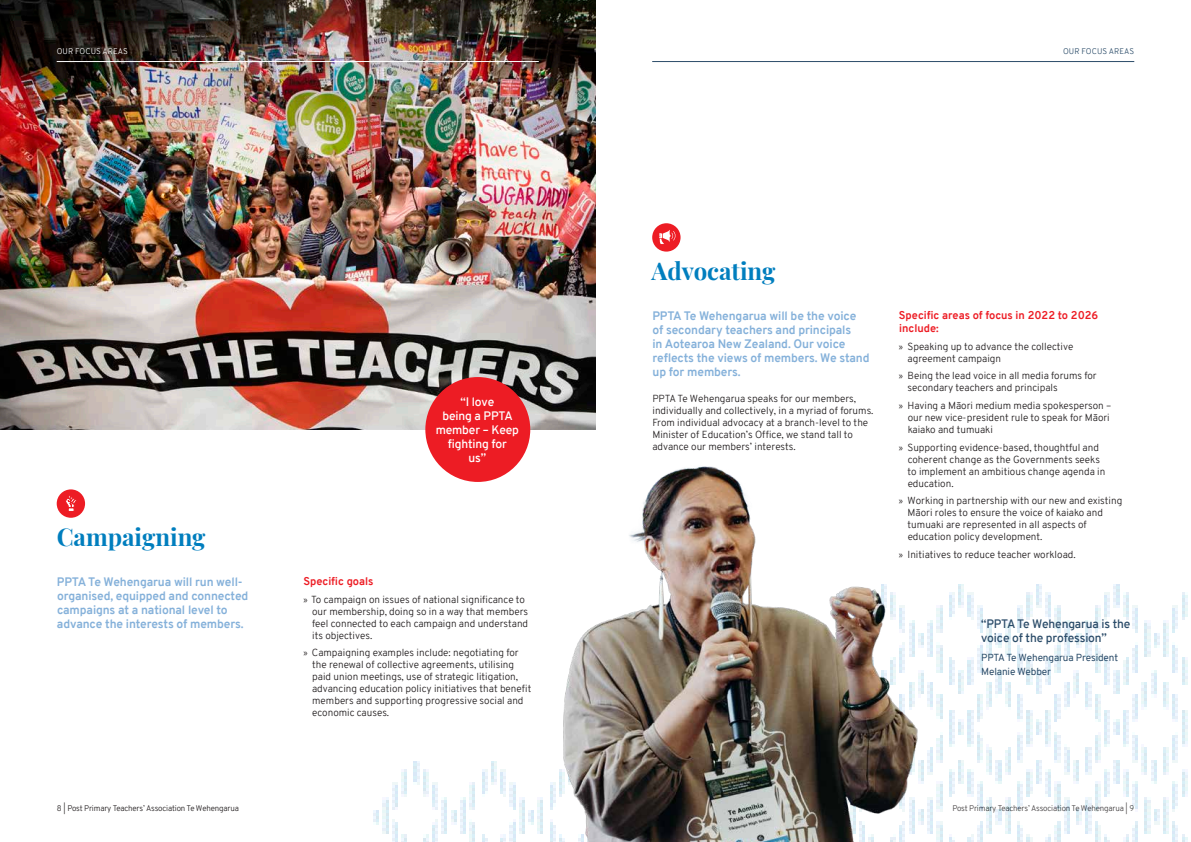
<style>
.page{position:relative;width:1191px;height:842px;background:#fff}
.page>*{position:absolute;margin:0;border:0;box-sizing:border-box;transform-origin:0 0}
.t1{font:700 24px "Playfair Display";color:#007ebe}
.t2{font:700 12px/14px "Overpass";letter-spacing:-.01em;color:#85b1da}
.t3{font:600 12px/14px "Overpass";letter-spacing:-.01em;color:#2b4c69}
.t4{font:600 12px/14px "Overpass";letter-spacing:-.01em;color:#fff;text-align:center}
.t5{font:700 11px/13px "Overpass";color:#ed1c24}
.t6{font:300 10px/12px "Overpass";color:#231f20}
.t7{font:10px/14px "Overpass";letter-spacing:-.01em;color:#2b4c69}
.t8{font:300 8px "Overpass";letter-spacing:-.02em;color:#231f20}
.t9{font:300 8px "Overpass";letter-spacing:.01em;color:#fff}
.t10{font:300 8px "Overpass";letter-spacing:.01em;color:#2b4c69}
.s1{font-family:"Myriad Pro";font-weight:400}
</style>
<div class="page">
<img style="left:373px;top:762px;width:170px;height:80px">
<img style="left:927px;top:584px;width:261px;height:258px">
<img style="left:550px;top:466px;width:374px;height:376px">
<hr style="left:652px;top:61px;width:482px;height:1px;background:#2b4c69">
<div style="left:57px;top:489px;width:28px;height:29px;background:#ed1c24;border-radius:50%"></div>
<svg style="left:66px;top:495px;width:11px;height:16px"></svg>
<div style="left:652px;top:223px;width:28px;height:29px;background:#ed1c24;border-radius:50%"></div>
<svg style="left:659px;top:230px;width:17px;height:14px"></svg>
<img style="left:0;top:0;width:595px;height:429px">
<hr style="left:57px;top:61px;width:482px;height:1px;background:#fff">
<div style="left:425px;top:377px;width:105px;height:105px;background:#ed1c24;border-radius:50%"></div>
<p class="t9" style="left:57px;top:45px;width:73px">OUR FOCUS AREAS</p>
<p class="t4" style="left:436px;top:395px;width:85px">“I love<br>being a PPTA member – Keep fighting for<br>us”</p>
<h1 class="t1" style="left:57px;top:518px;width:150px">Campaigning</h1>
<p class="t2" style="left:57px;top:575px;width:193px">PPTA Te Wehengarua will run well&shy;organised, equipped and connected campaigns at a national level to advance the interests of members.</p>
<p class="t5" style="left:303px;top:575px;width:72px">Specific goals</p>
<p class="t6" style="left:312px;top:593px;width:217px;text-indent:-9px"><span class="s1">»</span> To campaign on issues of national significance to our membership, doing so in a way that members feel connected to each campaign and understand its objectives.</p>
<p class="t6" style="left:312px;top:647px;width:221px;text-indent:-9px"><span class="s1">»</span> Campaigning examples include: negotiating for the renewal of collective agreements, utilising paid union meetings, use of strategic litigation, advancing education policy initiatives that benefit members and supporting progressive social and economic causes.</p>
<p class="t10" style="left:1063px;top:45px;width:73px">OUR FOCUS AREAS</p>
<h1 class="t1" style="left:651px;top:252px;width:125px">Advocating</h1>
<p class="t2" style="left:652px;top:309px;width:219px">PPTA Te Wehengarua will be the voice of secondary teachers and principals<br>in Aotearoa New Zealand. Our voice reflects the views of members. We stand up for members.</p>
<p class="t6" style="left:652px;top:393px;width:223px">PPTA Te Wehengarua speaks for our members, individually and collectively, in a myriad of forums.<br>From individual advocacy at a branch-level to the Minister of Education’s Office, we stand tall to advance our members’ interests.</p>
<p class="t5" style="left:899px;top:309px;width:201px">Specific areas of focus in 2022 to 2026 include:</p>
<p class="t6" style="left:907px;top:340px;width:167px;text-indent:-9px"><span class="s1">»</span> Speaking up to advance the collective agreement campaign</p>
<p class="t6" style="left:907px;top:370px;width:191px;text-indent:-9px"><span class="s1">»</span> Being the lead voice in all media forums for secondary teachers and principals</p>
<p class="t6" style="left:907px;top:399px;width:205px;text-indent:-9px"><span class="s1">»</span> Having a Māori medium media spokesperson – our new vice-president rule to speak for Māori kaiako and tumuaki</p>
<p class="t6" style="left:907px;top:441px;width:199px;text-indent:-9px"><span class="s1">»</span> Supporting evidence-based, thoughtful and coherent change as the Governments seeks to implement an ambitious change agenda in education.</p>
<p class="t6" style="left:907px;top:495px;width:216px;text-indent:-9px"><span class="s1">»</span> Working in partnership with our new and existing Māori roles to ensure the voice of kaiako and tumuaki are represented in all aspects of education policy development.</p>
<p class="t6" style="left:899px;top:548px;width:178px"><span class="s1">»</span> Initiatives to reduce teacher workload.</p>
<p class="t3" style="left:981px;top:617px;width:151px">“PPTA Te Wehengarua is the voice of the profession”</p>
<p class="t7" style="left:981px;top:651px;width:139px">PPTA Te Wehengarua President<br>Melanie Webber</p>
<p class="t8" style="left:57px;top:803px;width:184px">8 | Post Primary Teachers’ Association Te Wehengarua</p>
<p class="t8" style="left:952px;top:803px;width:183px">Post Primary Teachers’ Association Te Wehengarua | 9</p>
</div>
